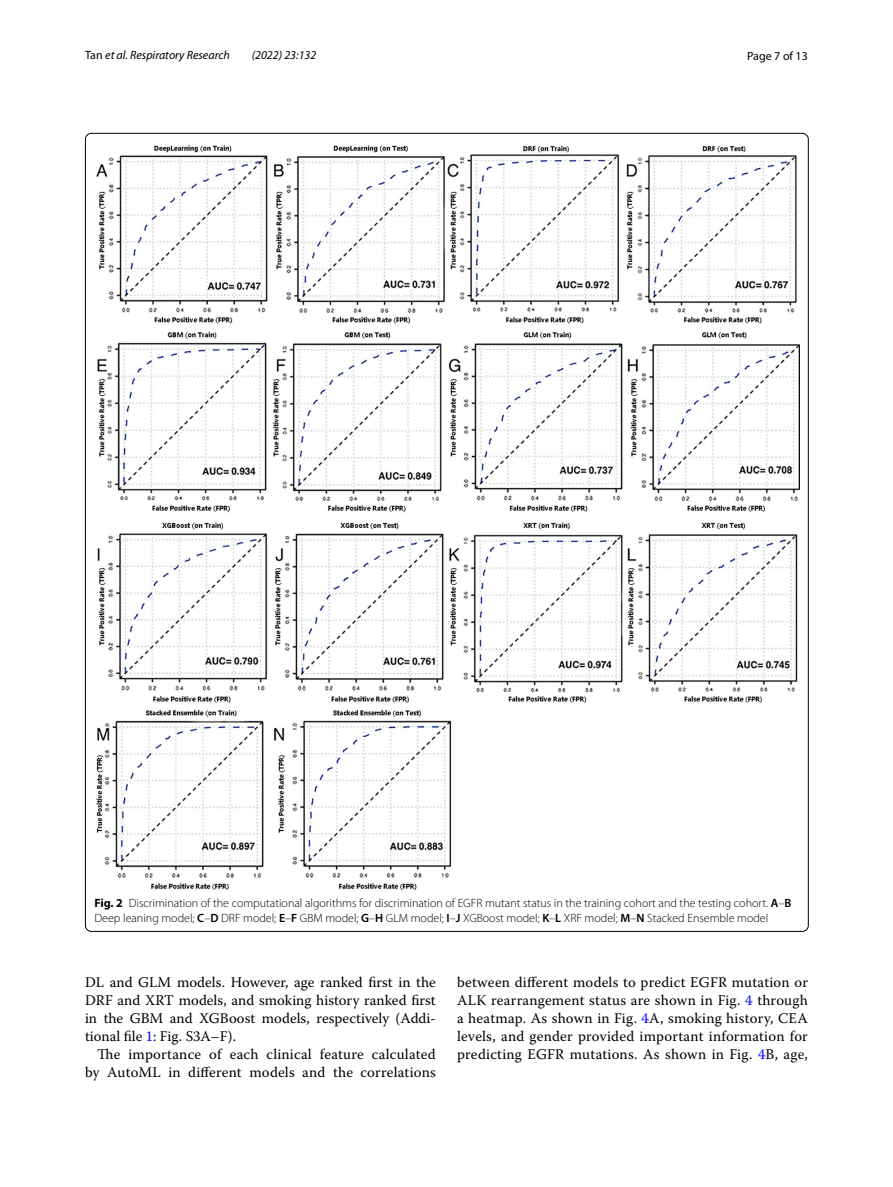
<style>
.page{position:relative;width:893px;height:1187px;background:#fff}
.page>*{position:absolute;margin:0;border:0;box-sizing:border-box;transform-origin:0 0}
.t1{font:14.7px/18px "Warnock Pro";letter-spacing:.015em;color:#000;text-align:justify}
.t2{font:300 12px/15px "Myriad Pro";color:#000}
.t3{font:italic 12px "Myriad Pro";color:#000}
.t4{font:12px "Myriad Pro";color:#000}
.s1{font-style:normal}
.s2{font-weight:700}
.s3{font-weight:600}
.s4{color:#00f}
</style>
<div class="page">
<img style="left:96px;top:142px;width:704px;height:749px">
<p class="t3" style="left:85px;top:48px;width:146px"><span class="s1">Tan</span> et al. Respiratory Research</p>
<p class="t3" style="left:252px;top:48px;width:66px">(2022) 23:132</p>
<p class="t4" style="left:747px;top:48px;width:62px">Page 7 of 13</p>
<p class="t2" style="left:94px;top:895px;width:698px"><span class="s2">Fig. 2</span> Discrimination of the computational algorithms for discrimination of EGFR mutant status in the training cohort and the testing cohort. <span class="s3">A</span>–<span class="s3">B<br></span>Deep leaning model; <span class="s3">C</span>–<span class="s3">D</span> DRF model; <span class="s3">E</span>–<span class="s3">F</span> GBM model; <span class="s3">G</span>–<span class="s3">H</span> GLM model; <span class="s3">I</span>–<span class="s3">J</span> XGBoost model; <span class="s3">K</span>–<span class="s3">L</span> XRF model; <span class="s3">M</span>–<span class="s3">N</span> Stacked Ensemble model</p>
<p class="t1" style="left:85px;top:972px;width:352px">DL and GLM models. However, age ranked first in the DRF and XRT models, and smoking history ranked first in the GBM and XGBoost models, respectively (Addi&shy;tional file <span class="s4">1</span>: Fig. S3A–F).</p>
<p class="t1" style="left:85px;top:1044px;width:352px;text-align:right">The importance of each clinical feature calculated by AutoML in different models and the correlations</p>
<p class="t1" style="left:457px;top:972px;width:352px">between different models to predict EGFR mutation or ALK rearrangement status are shown in Fig. <span class="s4">4</span> through a heatmap. As shown in Fig. <span class="s4">4</span>A, smoking history, CEA levels, and gender provided important information for predicting EGFR mutations. As shown in Fig. <span class="s4">4</span>B, age,</p>
</div>
